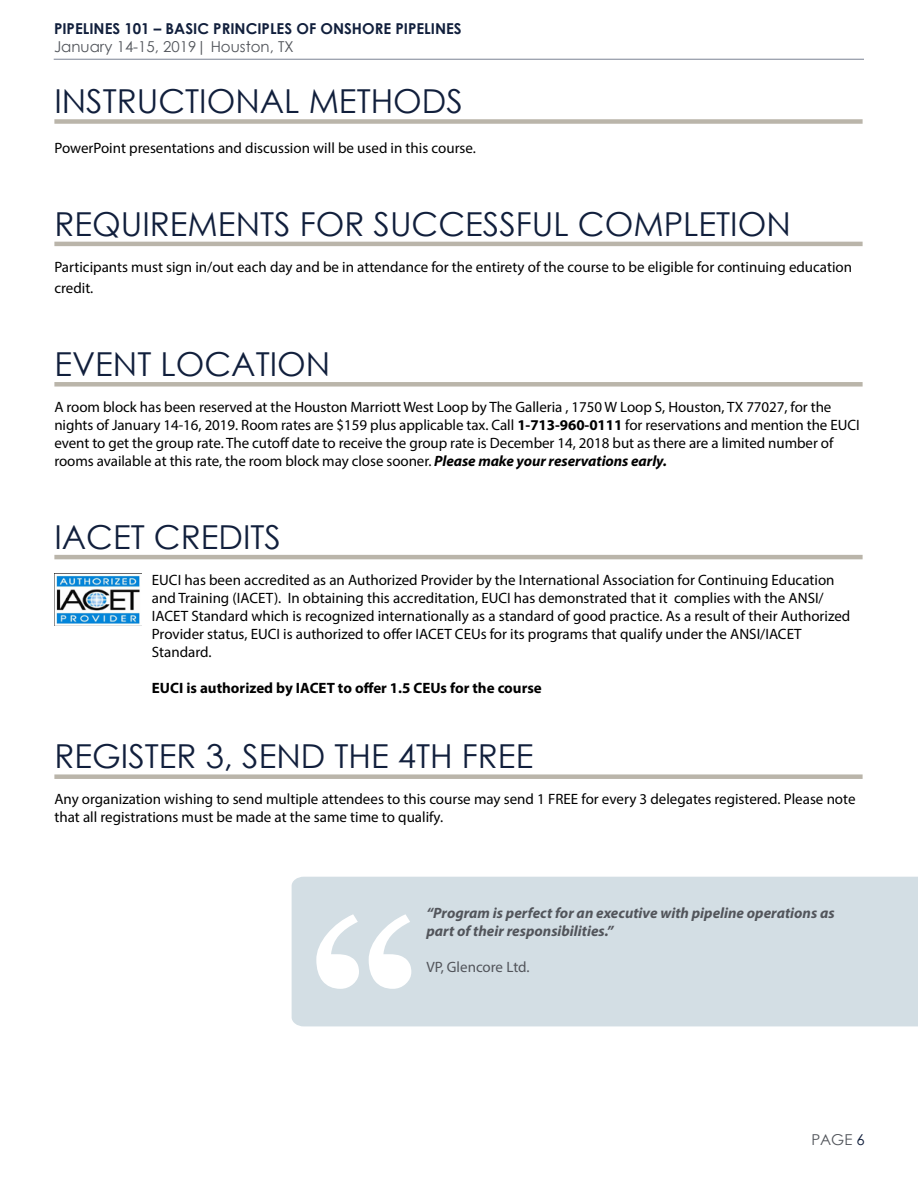
<style>
.page{position:relative;width:918px;height:1188px;background:#fff}
.page>*{position:absolute;margin:0;border:0;box-sizing:border-box;transform-origin:0 0}
.t1{font:33px "Century Gothic";color:#111f3c}
.t2{font:15px/18px "Myriad Pro";color:#000}
.t3{font:italic 700 15px/18px "Myriad Pro";color:#52555b}
.t4{font:700 15px "Myriad Pro";color:#000}
.t5{font:700 15px "Century Gothic";color:#111f3c}
.t6{font:15px "Century Gothic";color:#52555b}
.t7{font:15px "Myriad Pro";color:#52555b}
.s1{font-weight:700}
.s2{font-weight:700;font-style:italic}
.s3{color:#111f3c}
</style>
<div class="page">
<hr style="left:54px;top:59px;width:810px;height:1px;background:#111f3c">
<div style="left:54px;top:119px;width:809px;height:5px;background:#bab5aa"></div>
<hr style="left:54px;top:242px;width:809px;height:4px;background:#bab5aa">
<div style="left:54px;top:382px;width:809px;height:5px;background:#bab5aa"></div>
<hr style="left:54px;top:555px;width:809px;height:4px;background:#bab5aa">
<div style="left:54px;top:774px;width:809px;height:5px;background:#bab5aa"></div>
<img style="left:54px;top:574px;width:88px;height:52px">
<div style="left:292px;top:877px;width:626px;height:149px;background:#d3dee4"></div>
<svg style="left:316px;top:914px;width:95px;height:75px"></svg>
<p class="t5" style="left:54px;top:17px;width:409px">PIPELINES 101 – BASIC PRINCIPLES OF ONSHORE PIPELINES</p>
<p class="t6" style="left:54px;top:36px;width:241px">January 14-15, 2019| Houston, TX</p>
<h1 class="t1" style="left:54px;top:78px;width:410px">INSTRUCTIONAL METHODS</h1>
<p class="t2" style="left:54px;top:139px;width:423px">PowerPoint presentations and discussion will be used in this course.</p>
<h1 class="t1" style="left:54px;top:201px;width:738px">REQUIREMENTS FOR SUCCESSFUL COMPLETION</h1>
<p class="t2" style="left:54px;top:256px;width:799px;line-height:21.6px">Participants must sign in/out each day and be in attendance for the entirety of the course to be eligible for continuing education credit.</p>
<h1 class="t1" style="left:54px;top:341px;width:277px">EVENT LOCATION</h1>
<p class="t2" style="left:54px;top:398px;width:807px">A room block has been reserved at the Houston Marriott West Loop by The Galleria , 1750 W Loop S, Houston, TX 77027, for the nights of January 14-16, 2019. Room rates are $159 plus applicable tax. Call <span class="s1">1-713-960-0111</span> for reservations and mention the EUCI event to get the group rate. The cutoff date to receive the group rate is December 14, 2018 but as there are a limited number of rooms available at this rate, the room block may close sooner. <span class="s2">Please make your reservations early.</span></p>
<h1 class="t1" style="left:54px;top:514px;width:228px">IACET CREDITS</h1>
<p class="t2" style="left:152px;top:571px;width:700px">EUCI has been accredited as an Authorized Provider by the International Association for Continuing Education and Training (IACET). In obtaining this accreditation, EUCI has demonstrated that it complies with the ANSI/ IACET Standard which is recognized internationally as a standard of good practice. As a result of their Authorized Provider status, EUCI is authorized to offer IACET CEUs for its programs that qualify under the ANSI/IACET Standard.</p>
<p class="t4" style="left:152px;top:678px;width:391px">EUCI is authorized by IACET to offer 1.5 CEUs for the course</p>
<h1 class="t1" style="left:54px;top:733px;width:480px">REGISTER 3, SEND THE 4TH FREE</h1>
<p class="t2" style="left:54px;top:790px;width:803px">Any organization wishing to send multiple attendees to this course may send 1 FREE for every 3 delegates registered. Please note that all registrations must be made at the same time to qualify.</p>
<p class="t3" style="left:426px;top:904px;width:410px">“Program is perfect for an executive with pipeline operations as part of their responsibilities.”</p>
<p class="t7" style="left:426px;top:958px;width:105px">VP, Glencore Ltd.</p>
<p class="t6" style="left:811px;top:1129px;width:55px">PAGE <span class="s3">6</span></p>
</div>
